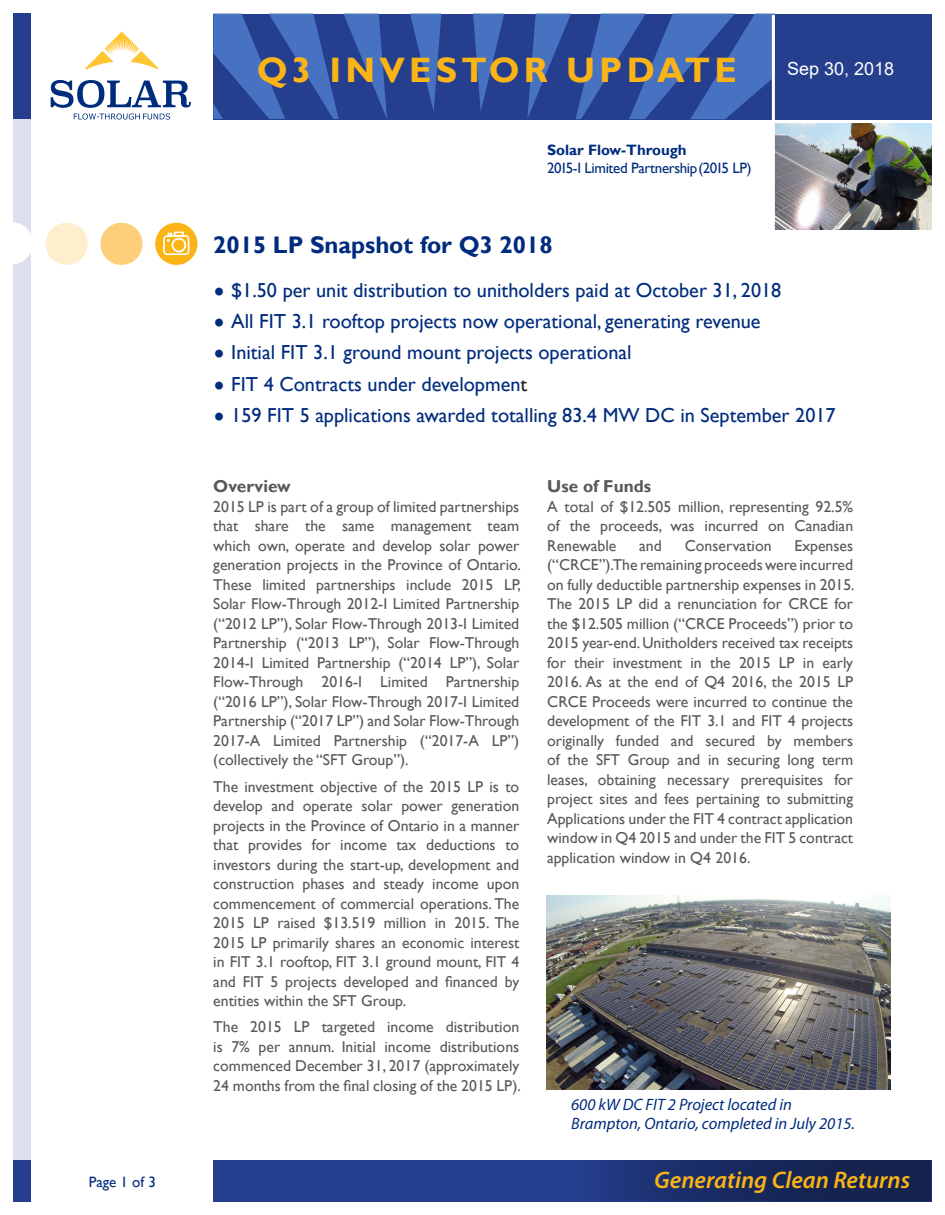
<style>
.page{position:relative;width:945px;height:1215px;background:#fff}
.page>*{position:absolute;margin:0;border:0;box-sizing:border-box;transform-origin:0 0}
.t1{font:700 35.25px "Gill Sans";letter-spacing:.12em;color:#fbb416}
.t2{font:700 24px "Gill Sans";color:#002c7d}
.t3{font:italic 600 24px "Myriad Pro";color:#fbb416}
.t4{font:20.25px "Gill Sans";color:#002c7d}
.t5{font:18px "Arial";color:#fff}
.t6{font:700 17.25px "Gill Sans";color:#57585a}
.t7{font:italic 16.5px/19.8px "Myriad Pro";color:#002c7d}
.t8{font:15.75px/19.5px "Gill Sans";color:#57585a;text-align:justify}
.t9{font:15px/18px "Gill Sans";letter-spacing:-.025em;color:#002c7d}
.s1{font-weight:700}
.s2{font-weight:800;font-size:24px}
.s3{color:#231f20}
</style>
<div class="page">
<div style="left:14px;top:119px;width:18px;height:1041px;background:#dedfed"></div>
<div style="left:213px;top:1160px;width:719px;height:42px;background:#253f8e"></div>
<div style="left:213px;top:14px;width:719px;height:106px;background:#253f8e"></div>
<svg style="left:605px;top:1160px;width:327px;height:42px"></svg>
<svg style="left:213px;top:14px;width:562px;height:105px"></svg>
<img style="left:775px;top:123px;width:157px;height:107px">
<img style="left:546px;top:895px;width:345px;height:195px">
<div style="left:14px;top:14px;width:18px;height:105px;background:#253f8e"></div>
<div style="left:14px;top:1160px;width:18px;height:42px;background:#253f8e"></div>
<hr style="left:772px;top:15px;width:3px;height:236px;background:#fff">
<div style="left:155px;top:223px;width:42px;height:42px;background:#fbb416;border-radius:50%"></div>
<div style="left:100px;top:223px;width:43px;height:42px;background:#fecf7a;border-radius:50%"></div>
<div style="left:46px;top:223px;width:42px;height:42px;background:#feeece;border-radius:50%"></div>
<div style="left:163px;top:235px;width:26px;height:20px;border:2px solid #fff;border-radius:3px"></div>
<div style="left:172px;top:238px;width:14px;height:14px;border:2px solid #fff;border-radius:50%"></div>
<svg style="left:167px;top:231px;width:18px;height:11px"></svg>
<svg style="left:14px;top:222px;width:18px;height:42px"></svg>
<svg style="left:85px;top:31px;width:73px;height:38px"></svg>
<svg style="left:51px;top:80px;width:140px;height:40px"></svg>
<p class="t9" style="left:89px;top:1174px;width:69px">Page 1 of 3</p>
<p class="t1" style="left:257px;top:49px;width:482px">Q3 INVESTOR UPDATE</p>
<p class="t5" style="left:787px;top:56px;width:109px">Sep 30, 2018</p>
<p class="t9" style="left:547px;top:141px;width:206px"><span class="s1">Solar Flow-Through<br></span>2015-I Limited Partnership (2015 LP)</p>
<p class="t2" style="left:213px;top:231px;width:341px">2015 LP Snapshot for Q3 2018</p>
<p class="t4" style="left:213px;top:279px;width:570px"><span class="s2">•</span> $1.50 per unit distribution to unitholders paid at October 31, 2018</p>
<p class="t4" style="left:213px;top:310px;width:549px"><span class="s2">•</span> All FIT 3.1 rooftop projects now operational, generating revenue</p>
<p class="t4" style="left:213px;top:341px;width:420px"><span class="s2">•</span> Initial FIT 3.1 ground mount projects operational</p>
<p class="t4" style="left:213px;top:372px;width:315px"><span class="s2">•</span> FIT 4 Contracts under developmen<span class="s3">t</span></p>
<p class="t4" style="left:213px;top:403px;width:624px"><span class="s2">•</span> 159 FIT 5 applications awarded totalling 83.4 MW DC in September 2017</p>
<p class="t6" style="left:213px;top:476px;width:79px">Overview</p>
<p class="t8" style="left:213px;top:497px;width:309px">2015 LP is part of a group of limited partnerships that share the same management team which own, operate and develop solar power generation projects in the Province of Ontario.<br>These limited partnerships include 2015 LP, Solar Flow-Through 2012-I Limited Partnership (“2012 LP”), Solar Flow-Through 2013-I Limited Partnership (“2013 LP”), Solar Flow-Through 2014-I Limited Partnership (“2014 LP”), Solar Flow-Through 2016-I Limited Partnership (“2016 LP”), Solar Flow-Through 2017-I Limited Partnership (“2017 LP”) and Solar Flow-Through 2017-A Limited Partnership (“2017-A LP”) (collectively the “SFT Group”).</p>
<p class="t8" style="left:213px;top:777px;width:308px">The investment objective of the 2015 LP is to develop and operate solar power generation projects in the Province of Ontario in a manner that provides for income tax deductions to investors during the start-up, development and construction phases and steady income upon commencement of commercial operations. The 2015 LP raised $13.519 million in 2015. The 2015 LP primarily shares an economic interest in FIT 3.1 rooftop, FIT 3.1 ground mount, FIT 4 and FIT 5 projects developed and financed by entities within the SFT Group.</p>
<p class="t8" style="left:213px;top:1018px;width:309px">The 2015 LP targeted income distribution is 7% per annum. Initial income distributions commenced December 31, 2017 (approximately 24 months from the final closing of the 2015 LP).</p>
<p class="t6" style="left:547px;top:476px;width:106px">Use of Funds</p>
<p class="t8" style="left:547px;top:497px;width:308px">A total of $12.505 million, representing 92.5% of the proceeds, was incurred on Canadian Renewable</p>
<p class="t8" style="left:639px;top:536px;width:24px">and</p>
<p class="t8" style="left:685px;top:536px;width:88px">Conservation</p>
<p class="t8" style="left:547px;top:536px;width:309px;text-indent:247px">Expenses (“CRCE”).The remaining proceeds were incurred on fully deductible partnership expenses in 2015.<br>The 2015 LP did a renunciation for CRCE for the $12.505 million (“CRCE Proceeds”) prior to 2015 year-end. Unitholders received tax receipts for their investment in the 2015 LP in early 2016. As at the end of Q4 2016, the 2015 LP CRCE Proceeds were incurred to continue the development of the FIT 3.1 and FIT 4 projects originally funded and secured by members of the SFT Group and in securing long term leases, obtaining necessary prerequisites for project sites and fees pertaining to submitting Applications under the FIT 4 contract application window in Q4 2015 and under the FIT 5 contract application window in Q4 2016.</p>
<p class="t7" style="left:571px;top:1094px;width:285px">600 kW DC FIT 2 Project located in<br>Brampton, Ontario, completed in July 2015.</p>
<p class="t3" style="left:654px;top:1167px;width:257px">Generating Clean Returns</p>
</div>
